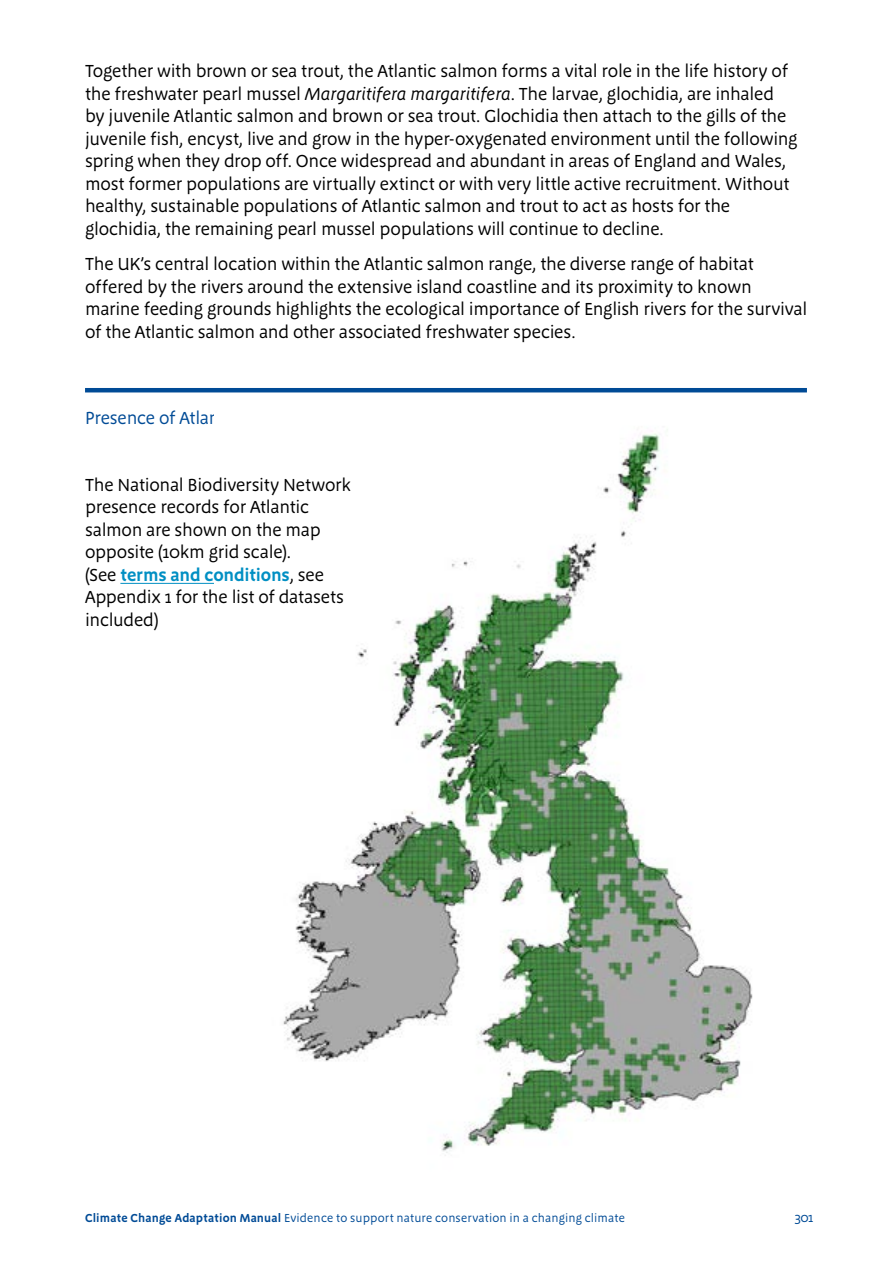
<style>
.page{position:relative;width:893px;height:1263px;background:#fff}
.page>*{position:absolute;margin:0;border:0;box-sizing:border-box;transform-origin:0 0}
.P{font:18px/22.5px "Megano OT";letter-spacing:-.015em;color:#000}
.t1{font:13.5px "Megano OT";color:#004b96}
.t2{font:12px "Megano OT";letter-spacing:.01em;color:#004b96}
.s1{font-style:italic}
.s2{font-weight:600;color:#008fc3}
.s3{font-weight:600}
</style>
<div class="page">
<hr style="left:85px;top:388px;width:722px;height:4px;background:#004b96">
<hr style="left:120px;top:583px;width:170px;height:1px;background:#008fc3">
<img style="left:214px;top:431px;width:539px;height:725px">
<h2 class="P" style="left:85px;top:60px;width:714px">Together with brown or sea trout, the Atlantic salmon forms a vital role in the life history of the freshwater pearl mussel <span class="s1">Margaritifera margaritifera</span>. The larvae, glochidia, are inhaled by juvenile Atlantic salmon and brown or sea trout. Glochidia then attach to the gills of the juvenile fish, encyst, live and grow in the hyper-oxygenated environment until the following spring when they drop off. Once widespread and abundant in areas of England and Wales, most former populations are virtually extinct or with very little active recruitment. Without healthy, sustainable populations of Atlantic salmon and trout to act as hosts for the glochidia, the remaining pearl mussel populations will continue to decline.</h2>
<h2 class="P" style="left:85px;top:253px;width:724px">The UK’s central location within the Atlantic salmon range, the diverse range of habitat offered by the rivers around the extensive island coastline and its proximity to known marine feeding grounds highlights the ecological importance of English rivers for the survival of the Atlantic salmon and other associated freshwater species.</h2>
<h2 class="P" style="left:85px;top:474px;width:267px">The National Biodiversity Network presence records for Atlantic salmon are shown on the map opposite (10km grid scale).<br>(See <span class="s2">terms and conditions</span>, see</h2>
<h2 class="P" style="left:85px;top:586px;width:261px">Appendix 1 for the list of datasets included)</h2>
<p class="t2" style="left:85px;top:1210px;width:541px"><span class="s3">Climate Change Adaptation Manual</span> Evidence to support nature conservation in a changing climate</p>
<p class="t1" style="left:794px;top:1209px;width:20px">301</p>
</div>
